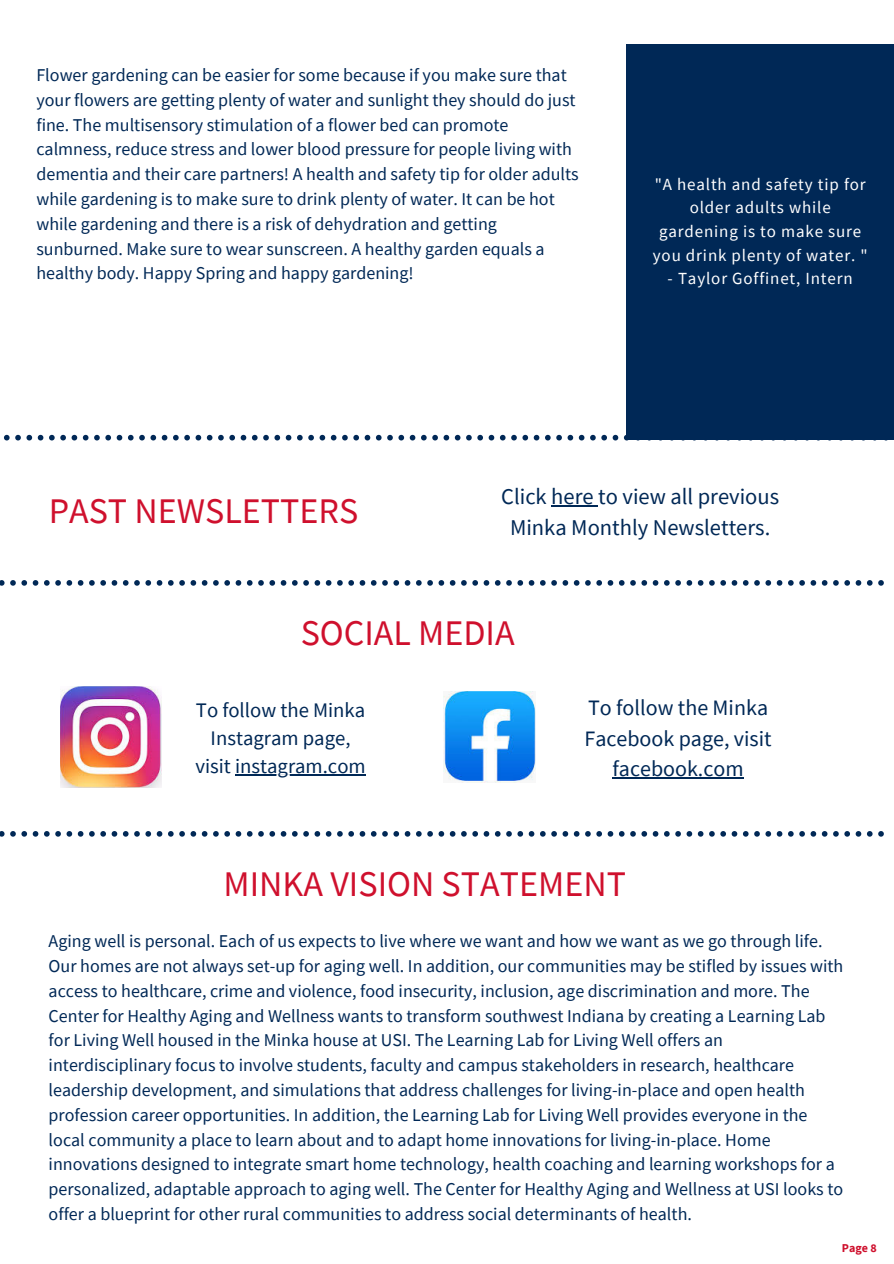
<style>
.page{position:relative;width:894px;height:1264px;background:#fff}
.page>*{position:absolute;margin:0;border:0;box-sizing:border-box;transform-origin:0 0}
.t1{font:36px "Source Sans Pro";color:#cf102d}
.t2{font:22.5px/30.5px "Source Sans Pro";color:#002856;text-align:center}
.t3{font:22.05px/30.3px "Source Sans Pro";color:#002856;text-align:center}
.t4{font:20.7px/28.5px "Source Sans Pro";color:#002856;text-align:center}
.t5{font:18px/24.8px "Source Sans Pro";color:#002856}
.t6{font:16.95px/23.7px "Source Sans Pro";letter-spacing:.05em;color:#fff;text-align:center}
.t7{font:700 12px "Source Sans Pro";color:#cf102d}
</style>
<div class="page">
<div style="left:626px;top:44px;width:267px;height:792px;background:#002856"></div>
<div style="left:613px;top:440px;width:280px;height:823px;background:#fff"></div>
<svg style="left:0;top:831px;width:883px;height:5px"></svg>
<hr style="left:235px;top:774px;width:130px;height:2px;background:#002856">
<img style="left:60px;top:686px;width:101px;height:101px">
<img style="left:444px;top:691px;width:91px;height:91px">
<hr style="left:612px;top:777px;width:131px;height:1px;background:#002856">
<hr style="left:551px;top:505px;width:47px;height:1px;background:#002856">
<svg style="left:0;top:580px;width:883px;height:5px"></svg>
<svg style="left:4px;top:435px;width:622px;height:5px"></svg>
<p class="t5" style="left:36px;top:62px;width:543px">Flower gardening can be easier for some because if you make sure that your flowers are getting plenty of water and sunlight they should do just fine. The multisensory stimulation of a flower bed can promote calmness, reduce stress and lower blood pressure for people living with dementia and their care partners! A health and safety tip for older adults while gardening is to make sure to drink plenty of water. It can be hot while gardening and there is a risk of dehydration and getting sunburned. Make sure to wear sunscreen. A healthy garden equals a healthy body. Happy Spring and happy gardening!</p>
<p class="t6" style="left:652px;top:172px;width:216px">"A health and safety tip for older adults while gardening is to make sure you drink plenty of water. "</p>
<p class="t6" style="left:667px;top:266px;width:187px">- Taylor Goffinet, Intern</p>
<p class="t1" style="left:49px;top:488px;width:311px">PAST NEWSLETTERS</p>
<p class="t2" style="left:501px;top:481px;width:279px">Click here to view all previous<br>Minka Monthly Newsletters.</p>
<p class="t1" style="left:300px;top:609px;width:215px">SOCIAL MEDIA</p>
<p class="t4" style="left:195px;top:695px;width:172px">To follow the Minka<br>Instagram page, visit instagram.com</p>
<p class="t3" style="left:584px;top:692px;width:189px">To follow the Minka<br>Facebook page, visit facebook.com</p>
<p class="t1" style="left:223px;top:860px;width:404px">MINKA VISION STATEMENT</p>
<p class="t5" style="left:49px;top:928px;width:796px">Aging well is personal. Each of us expects to live where we want and how we want as we go through life.<br>Our homes are not always set-up for aging well. In addition, our communities may be stifled by issues with access to healthcare, crime and violence, food insecurity, inclusion, age discrimination and more. The Center for Healthy Aging and Wellness wants to transform southwest Indiana by creating a Learning Lab for Living Well housed in the Minka house at USI. The Learning Lab for Living Well offers an interdisciplinary focus to involve students, faculty and campus stakeholders in research, healthcare leadership development, and simulations that address challenges for living-in-place and open health profession career opportunities. In addition, the Learning Lab for Living Well provides everyone in the local community a place to learn about and to adapt home innovations for living-in-place. Home innovations designed to integrate smart home technology, health coaching and learning workshops for a personalized, adaptable approach to aging well. The Center for Healthy Aging and Wellness at USI looks to offer a blueprint for other rural communities to address social determinants of health.</p>
<p class="t7" style="left:841px;top:1240px;width:36px">Page 8</p>
</div>
